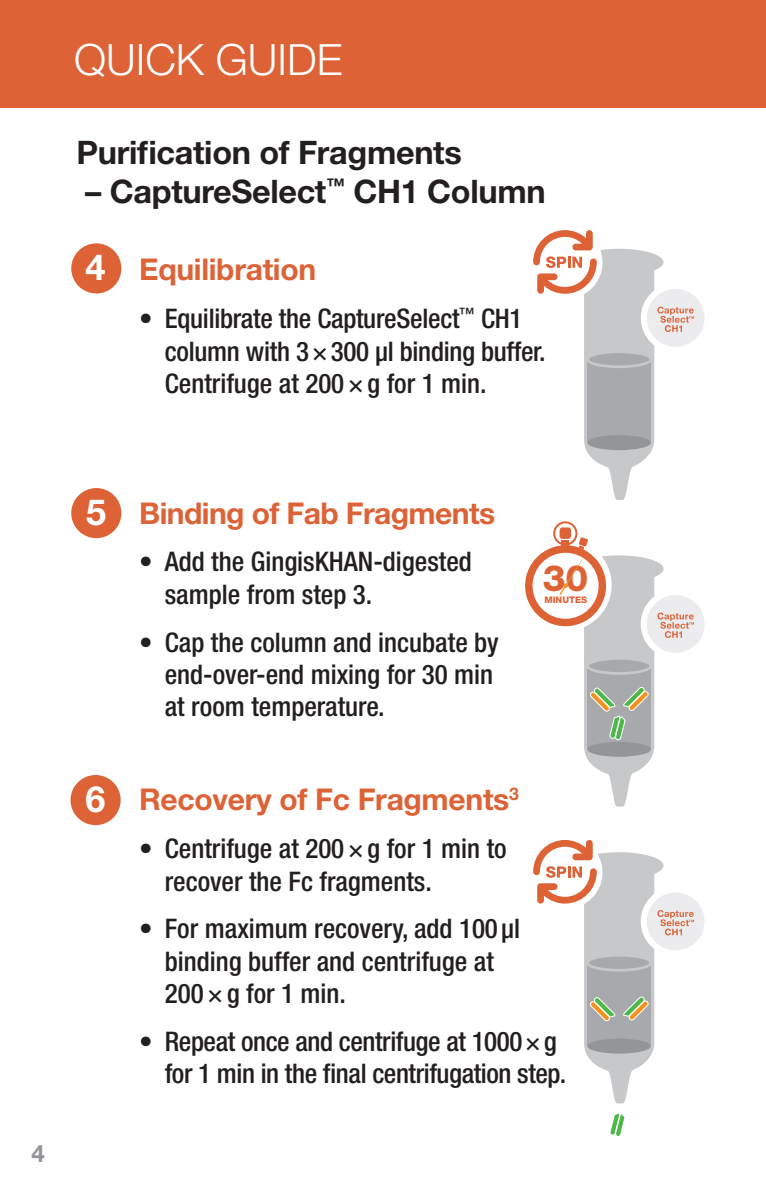
<style>
.page{position:relative;width:766px;height:1191px;background:#fff}
.page>*{position:absolute;margin:0;border:0;box-sizing:border-box;transform-origin:0 0}
.t1{font:300 43.2px "Helvetica Neue";color:#fff}
.t2{font:700 36px "Helvetica Neue";color:#fff}
.t3{font:800 36px "Helvetica Neue";color:#dd6236}
.t4{font:700 32.4px "Helvetica Neue";letter-spacing:-.01em;color:#231f20}
.t5{font:700 30px "Helvetica Neue";letter-spacing:-.01em;color:#dd6236}
.t6{font:500 condensed 27px/32.4px "Helvetica Neue";color:#231f20}
.t7{font:700 24px "Helvetica Neue";color:#939598}
.t8{font:800 9px "Helvetica Neue";color:#dd6236}
</style>
<div class="page">
<div style="left:0;top:0;width:765px;height:108px;background:#dd6236"></div>
<div style="left:71px;top:243px;width:50px;height:50px;background:#dd6236;border-radius:50%"></div>
<div style="left:71px;top:488px;width:50px;height:50px;background:#dd6236;border-radius:50%"></div>
<div style="left:70px;top:775px;width:51px;height:50px;background:#dd6236;border-radius:50%"></div>
<svg style="left:643px;top:286px;width:64px;height:64px"></svg>
<div style="left:640px;top:283px;width:70px;height:70px;border:6px solid #fff;border-radius:50%"></div>
<svg style="left:643px;top:592px;width:64px;height:64px"></svg>
<div style="left:640px;top:589px;width:70px;height:70px;border:6px solid #fff;border-radius:50%"></div>
<svg style="left:643px;top:889px;width:64px;height:64px"></svg>
<div style="left:640px;top:886px;width:70px;height:70px;border:6px solid #fff;border-radius:50%"></div>
<svg style="left:533px;top:230px;width:160px;height:270px"></svg>
<svg style="left:610px;top:1113px;width:15px;height:23px"></svg>
<svg style="left:525px;top:521px;width:168px;height:285px"></svg>
<svg style="left:533px;top:840px;width:160px;height:263px"></svg>
<p class="t1" style="left:74px;top:33px;width:270px">QUICK GUIDE</p>
<p class="t4" style="left:77px;top:132px;width:386px">Purification of Fragments</p>
<p class="t4" style="left:85px;top:171px;width:462px">– CaptureSelect<sup>™</sup> CH1 Column</p>
<p class="t2" style="left:85px;top:245px;width:22px">4</p>
<p class="t5" style="left:139px;top:251px;width:178px">Equilibration</p>
<p class="t6" style="left:165px;top:302px;width:382px;text-indent:-26px">• Equilibrate the CaptureSelect<sup>™</sup> CH1 column with 3×300 μl binding buffer.<br>Centrifuge at 200×g for 1 min.</p>
<p class="t7" style="left:32px;top:1138px;width:15px">4</p>
<p class="t2" style="left:86px;top:490px;width:22px">5</p>
<p class="t2" style="left:85px;top:777px;width:22px">6</p>
<p class="t5" style="left:139px;top:494px;width:357px">Binding of Fab Fragments</p>
<p class="t6" style="left:165px;top:545px;width:308px;text-indent:-26px">• Add the GingisKHAN-digested sample from step 3.</p>
<p class="t6" style="left:165px;top:625px;width:335px;text-indent:-26px">• Cap the column and incubate by end-over-end mixing for 30 min at room temperature.</p>
<p class="t3" style="left:542px;top:557px;width:47px">30</p>
<p class="t8" style="left:544px;top:595px;width:44px">MINUTES</p>
<p class="t5" style="left:139px;top:781px;width:381px">Recovery of Fc Fragments<sup>3</sup></p>
<p class="t6" style="left:165px;top:832px;width:343px;text-indent:-26px">• Centrifuge at 200×g for 1 min to recover the Fc fragments.</p>
<p class="t6" style="left:165px;top:912px;width:357px;text-indent:-26px">• For maximum recovery, add 100 μl binding buffer and centrifuge at<br>200×g for 1 min.</p>
<p class="t6" style="left:165px;top:1024px;width:403px;text-indent:-26px">• Repeat once and centrifuge at 1000×g for 1 min in the final centrifugation step.</p>
</div>
